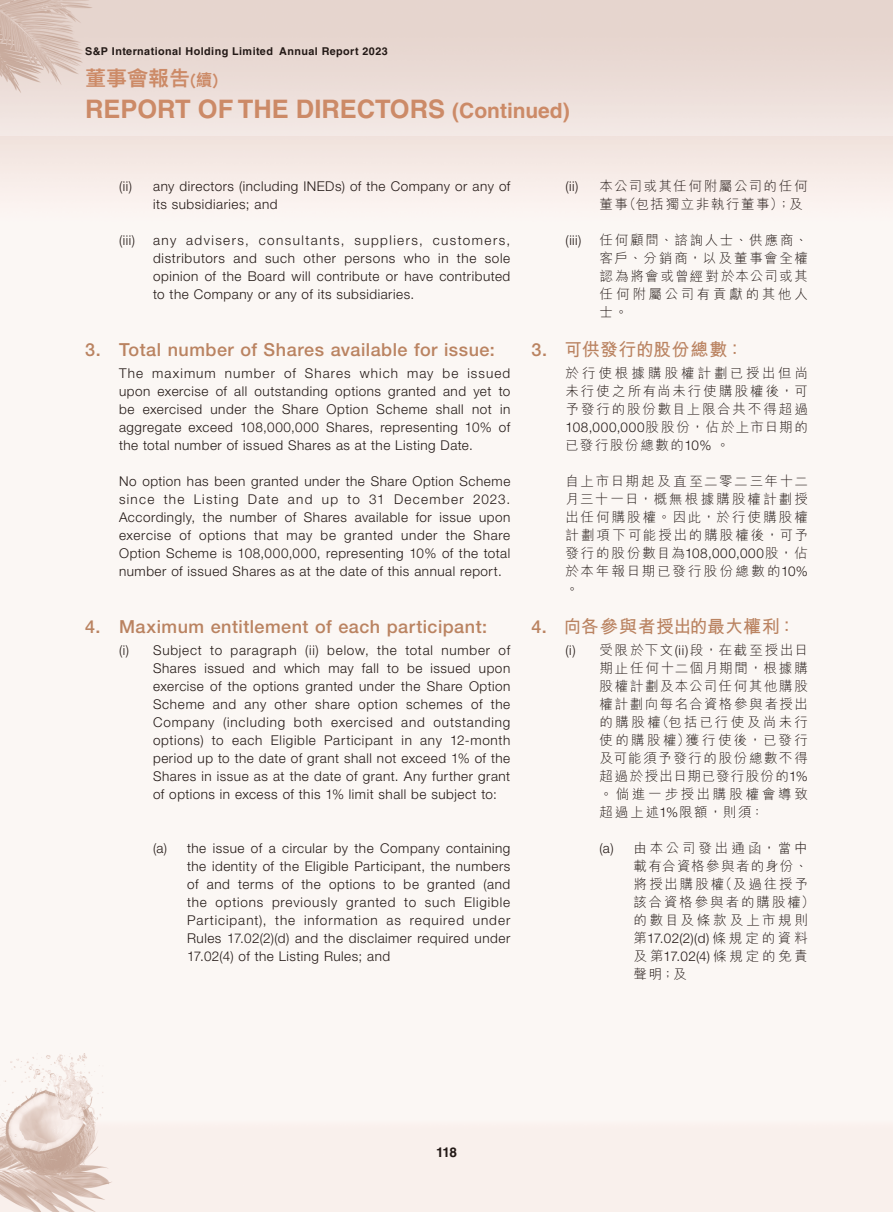
<style>
.page{position:relative;width:893px;height:1212px;background:#fff}
.page>*{position:absolute;margin:0;border:0;box-sizing:border-box;transform-origin:0 0}
.t1{font:700 25.5px "Helvetica LT Std";color:#cc8a67}
.t2{font:800 21px "M Hei HK";color:#cc8a67}
.t3{font:500 18px "Helvetica Neue LT Std";letter-spacing:.025em;color:#ba8361}
.t4{font:700 18px "M Hei HK";letter-spacing:.02em;color:#ba8361}
.t5{font:300 13.5px/18px "Helvetica Neue LT Std";letter-spacing:.035em;color:#231916;text-align:justify}
.t6{font:300 13.5px/18px "M Hei HK";letter-spacing:.14em;color:#231916;text-align:justify}
.t7{font:300 13.5px/18px "M Hei HK";letter-spacing:.11em;color:#231916}
.t8{font:300 13.5px/18px "M Hei HK";letter-spacing:.21em;color:#231916}
.t9{font:300 13.5px "M Hei HK";letter-spacing:.12em;color:#231916}
.t10{font:700 13.5px "Helvetica LT Std";color:#231916}
.t11{font:700 10.8px "Helvetica LT Std";letter-spacing:.04em;color:#231916}
.s1{font-size:16.5px}
.s2{font-size:21px}
.s3{font-family:"Helvetica Neue LT Std";font-weight:500}
.s4{font-family:"M Hei HK"}
.s5{font-family:"Helvetica Neue LT Std"}
</style>
<div class="page">
<img style="left:0;top:0;width:893px;height:1212px">
<div style="left:0;top:136px;width:892px;height:1076px;background:#fbf7f4"></div>
<p class="t11" style="left:85px;top:44px;width:304px">S&amp;P International Holding Limited Annual Report 2023</p>
<h2 class="t2" style="left:85px;top:68px;width:135px">董事會報告<span class="s1">(續)</span></h2>
<h1 class="t1" style="left:85px;top:93px;width:486px">REPORT OF THE DIRECTORS <span class="s2">(Continued)</span></h1>
<p class="t5" style="left:119px;top:176px;width:15px">(ii)</p>
<p class="t5" style="left:153px;top:176px;width:359px">any directors (including INEDs) of the Company or any of its subsidiaries; and</p>
<p class="t5" style="left:119px;top:230px;width:17px">(iii)</p>
<p class="t5" style="left:153px;top:230px;width:359px">any advisers, consultants, suppliers, customers, distributors and such other persons who in the sole opinion of the Board will contribute or have contributed to the Company or any of its subsidiaries.</p>
<h3 class="t3" style="left:85px;top:339px;width:411px">3. Total number of Shares available for issue:</h3>
<p class="t5" style="left:119px;top:364px;width:393px">The maximum number of Shares which may be issued upon exercise of all outstanding options granted and yet to be exercised under the Share Option Scheme shall not in aggregate exceed 108,000,000 Shares, representing 10% of the total number of issued Shares as at the Listing Date.</p>
<p class="t5" style="left:119px;top:472px;width:393px">No option has been granted under the Share Option Scheme since the Listing Date and up to 31 December 2023.<br>Accordingly, the number of Shares available for issue upon exercise of options that may be granted under the Share Option Scheme is 108,000,000, representing 10% of the total number of issued Shares as at the date of this annual report.</p>
<h3 class="t3" style="left:85px;top:616px;width:403px">4. Maximum entitlement of each participant:</h3>
<p class="t5" style="left:153px;top:641px;width:359px;text-indent:-34px">(i) Subject to paragraph (ii) below, the total number of Shares issued and which may fall to be issued upon exercise of the options granted under the Share Option Scheme and any other share option schemes of the Company (including both exercised and outstanding options) to each Eligible Participant in any 12-month period up to the date of grant shall not exceed 1% of the Shares in issue as at the date of grant. Any further grant of options in excess of this 1% limit shall be subject to:</p>
<p class="t5" style="left:187px;top:839px;width:325px;text-indent:-34px">(a) the issue of a circular by the Company containing the identity of the Eligible Participant, the numbers of and terms of the options to be granted (and the options previously granted to such Eligible Participant), the information as required under Rules 17.02(2)(d) and the disclaimer required under 17.02(4) of the Listing Rules; and</p>
<p class="t5" style="left:566px;top:177px;width:15px">(ii)</p>
<p class="t7" style="left:600px;top:176px;width:210px">本公司或其任何附屬公司的任何董事（包括獨立非執行董事）；及</p>
<p class="t5" style="left:566px;top:231px;width:17px">(iii)</p>
<p class="t6" style="left:600px;top:230px;width:210px">任何顧問、諮詢人士、供應商、客戶、分銷商，以及董事會全權認為將會或曾經對於本公司或其任何附屬公司有貢獻的其他人士。</p>
<h3 class="t4" style="left:531px;top:336px;width:214px"><span class="s3">3.</span> 可供發行的股份總數：</h3>
<p class="t6" style="left:566px;top:364px;width:244px">於行使根據購股權計劃已授出但尚未行使之所有尚未行使購股權後，可予發行的股份數目上限合共不得超過</p>
<p class="t5" style="left:566px;top:418px;width:244px">108,000,000<span class="s4">股股份，佔於上市日期的</span></p>
<p class="t9" style="left:566px;top:438px;width:166px">已發行股份總數的<span class="s5">10%</span> 。</p>
<p class="t6" style="left:566px;top:472px;width:244px">自上市日期起及直至二零二三年十二月三十一日，概無根據購股權計劃授出任何購股權。因此，於行使購股權計劃項下可能授出的購股權後，可予發行的股份數目為<span class="s5">108,000,000</span>股，佔於本年報日期已發行股份總數的<span class="s5">10%</span>。</p>
<h3 class="t4" style="left:531px;top:613px;width:266px"><span class="s3">4.</span> 向各參與者授出的最大權利：</h3>
<p class="t6" style="left:600px;top:641px;width:210px;text-indent:-34px"><span class="s5">(i)</span> 受限於下文<span class="s5">(ii)</span>段，在截至授出日期止任何十二個月期間，根據購股權計劃及本公司任何其他購股權計劃向每名合資格參與者授出的購股權（包括已行使及尚未行使的購股權）獲行使後，已發行及可能須予發行的股份總數不得超過於授出日期已發行股份的<span class="s5">1%</span>。倘進一步授出購股權會導致超過上述<span class="s5">1%</span>限額，則須：</p>
<p class="t6" style="left:634px;top:839px;width:183px;text-align:left;text-indent:-34px"><span class="s5">(a)</span> 由本公司發出通函，當中載有合資格參與者的身份、將授出購股權（及過往授予該合資格參與者的購股權）的數目及條款及上市規則</p>
<p class="t5" style="left:634px;top:929px;width:176px"><span class="s4">第</span>17.02(2)(d) <span class="s4">條規定的資料</span></p>
<p class="t8" style="left:634px;top:947px;width:176px">及第<span class="s5">17.02(4)</span> 條規定的免責聲明；及</p>
<p class="t10" style="left:436px;top:1144px;width:22px">118</p>
</div>
